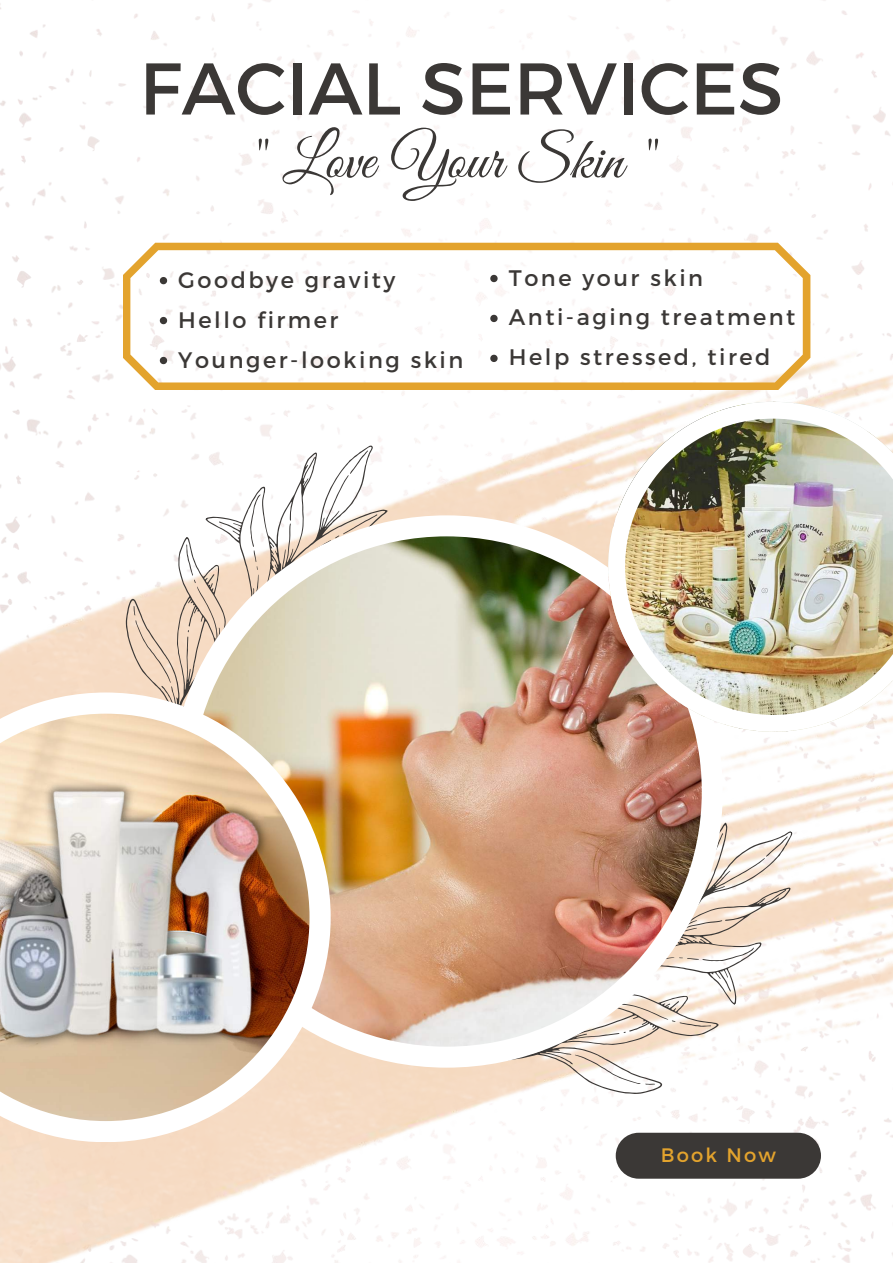
<style>
.page{position:relative;width:893px;height:1263px;background:#fff}
.page>*{position:absolute;margin:0;border:0;box-sizing:border-box;transform-origin:0 0}
.t1{font:73.05px "Montserrat";color:#3b3836}
.t2{font:59.1px "Great Vibes";color:#3b3836}
.t3{font:22.42px/39.9px "Montserrat";letter-spacing:.115em;color:#3b3836}
.t4{font:19.5px "Montserrat";letter-spacing:.115em;color:#e3a32d}
</style>
<div class="page">
<img style="left:0;top:141px;width:893px;height:842px">
<svg style="left:480px;top:758px;width:359px;height:391px"></svg>
<svg style="left:575px;top:1041px;width:80px;height:56px"></svg>
<svg style="left:679px;top:927px;width:75px;height:53px"></svg>
<svg style="left:671px;top:1009px;width:40px;height:30px"></svg>
<svg style="left:766px;top:833px;width:22px;height:27px"></svg>
<svg style="left:709px;top:833px;width:21px;height:45px"></svg>
<svg style="left:72px;top:402px;width:383px;height:290px"></svg>
<svg style="left:230px;top:494px;width:53px;height:76px"></svg>
<svg style="left:174px;top:544px;width:31px;height:39px"></svg>
<svg style="left:346px;top:450px;width:25px;height:24px"></svg>
<svg style="left:335px;top:508px;width:42px;height:30px"></svg>
<svg style="left:123px;top:606px;width:67px;height:77px;background:#e7ceb8"></svg>
<div style="left:170px;top:515px;width:553px;height:553px;background:#fff;border-radius:50%"></div>
<img style="left:191px;top:536px;width:511px;height:511px;border-radius:50%">
<svg style="left:0;top:692px;width:331px;height:450px"></svg>
<img style="left:0;top:714px;width:309px;height:407px">
<svg style="left:123px;top:243px;width:687px;height:147px"></svg>
<div style="left:616px;top:1133px;width:205px;height:46px;background:#3b3836;border-radius:23px"></div>
<img style="left:0;top:758px;width:345px;height:341px">
<img style="left:608px;top:402px;width:285px;height:330px">
<svg style="left:160px;top:277px;width:7px;height:7px"></svg>
<svg style="left:160px;top:317px;width:7px;height:7px"></svg>
<svg style="left:160px;top:357px;width:7px;height:7px"></svg>
<svg style="left:490px;top:275px;width:7px;height:7px"></svg>
<svg style="left:490px;top:315px;width:7px;height:7px"></svg>
<svg style="left:490px;top:355px;width:7px;height:7px"></svg>
<h1 class="t1" style="left:140px;top:41px;width:645px">FACIAL SERVICES</h1>
<h2 class="t2" style="left:249px;top:127px;width:410px">" Love Your Skin "</h2>
<p class="t3" style="left:178px;top:259px;width:287px">Goodbye gravity<br>Hello firmer<br>Younger-looking skin</p>
<p class="t3" style="left:509px;top:256px;width:288px">Tone your skin<br>Anti-aging treatment<br>Help stressed, tired</p>
<p class="t4" style="left:661px;top:1142px;width:117px">Book Now</p>
</div>
